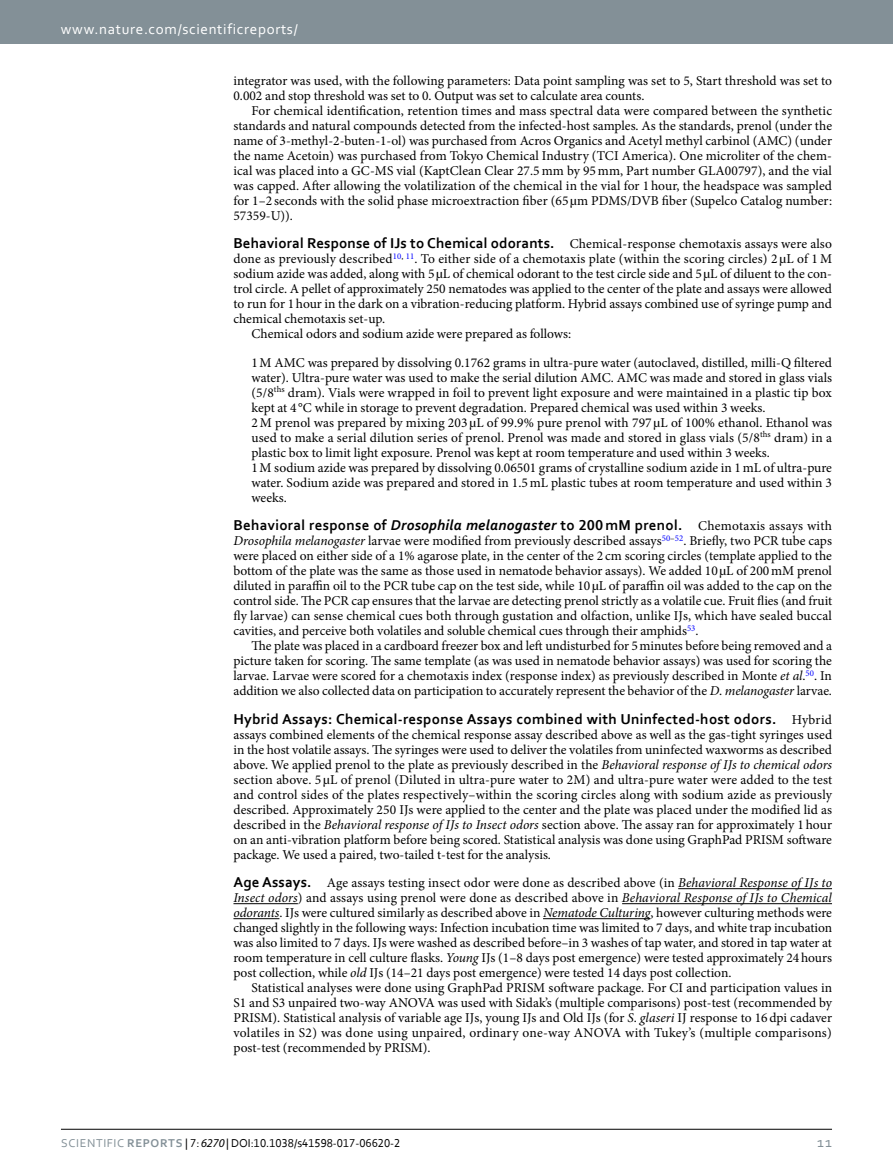
<style>
.page{position:relative;width:893px;height:1174px;background:#fff}
.page>*{position:absolute;margin:0;border:0;box-sizing:border-box;transform-origin:0 0}
.t1{font:700 15px "Corbel";letter-spacing:.02em;color:#000}
.t2{font:15px "Corbel 2";letter-spacing:.045em;color:#fff}
.t3{font:15px "Corbel 2";color:#839097}
.t4{font:13.5px/15px "Minion Pro";color:#000;text-align:justify}
.t5{font:12px "Corbel";color:#000}
.s1{font-family:"STIX General"}
.s2{font-family:"Minion Pro";font-weight:400;font-size:13.5px}
.s3{font-style:italic}
.s4{font-family:"Corbel";font-weight:700;font-size:15px}
.s5{font-family:"Corbel 2";color:#839097}
.s6{font-family:"Corbel Bold 2";color:#839097}
.s7{font-family:"Myriad Pro";font-style:italic}
</style>
<div class="page">
<div style="left:0;top:0;width:893px;height:43px;background:#839097"></div>
<hr style="left:61px;top:1129px;width:771px;height:1px;background:#000">
<hr style="left:678px;top:888px;width:154px;height:1px;background:#000">
<hr style="left:233px;top:903px;width:65px;height:1px;background:#000">
<hr style="left:622px;top:903px;width:210px;height:1px;background:#000">
<hr style="left:233px;top:918px;width:46px;height:1px;background:#000">
<hr style="left:543px;top:918px;width:107px;height:1px;background:#000">
<p class="t2" style="left:61px;top:19px;width:238px">www.nature.com/scientificreports/</p>
<p class="t4" style="left:233px;top:73px;width:600px">integrator was used, with the following parameters: Data point sampling was set to 5, Start threshold was set to<br>0.002 and stop threshold was set to 0. Output was set to calculate area counts.</p>
<p class="t4" style="left:233px;top:103px;width:600px;text-indent:18px">For chemical identification, retention times and mass spectral data were compared between the synthetic standards and natural compounds detected from the infected-host samples. As the standards, prenol (under the name of 3-methyl-2-buten-1-ol) was purchased from Acros Organics and Acetyl methyl carbinol (AMC) (under the name Acetoin) was purchased from Tokyo Chemical Industry (TCI America). One microliter of the chem&shy;ical was placed into a GC-MS vial (KaptClean Clear 27.5 mm by 95 mm, Part number GLA00797), and the vial was capped. After allowing the volatilization of the chemical in the vial for 1hour, the headspace was sampled for 1–2 seconds with the solid phase microextraction fiber (65 <span class="s1">µ</span>m PDMS/DVB fiber (Supelco Catalog number:<br>57359-U)).</p>
<p class="t1" style="left:233px;top:234px;width:600px">Behavioral Response of IJs to Chemical odorants. <span class="s2">Chemical-response chemotaxis assays were also</span></p>
<p class="t4" style="left:233px;top:251px;width:600px">done as previously described<sup>10</sup><sup>,</sup> <sup>11</sup>. To either side of a chemotaxis plate (within the scoring circles) 2 <span class="s1">µ</span>L of 1M</p>
<p class="t4" style="left:233px;top:266px;width:600px">sodium azide was added, along with 5<span class="s1">µ</span>L of chemical odorant to the test circle side and 5<span class="s1">µ</span>L of diluent to the con-</p>
<p class="t4" style="left:233px;top:281px;width:600px">trol circle. A pellet of approximately 250 nematodes was applied to the center of the plate and assays were allowed</p>
<p class="t4" style="left:233px;top:296px;width:600px">to run for 1hour in the dark on a vibration-reducing platform. Hybrid assays combined use of syringe pump and</p>
<p class="t4" style="left:233px;top:311px;width:153px">chemical chemotaxis set-up.</p>
<p class="t4" style="left:251px;top:326px;width:321px">Chemical odors and sodium azide were prepared as follows:</p>
<p class="t4" style="left:251px;top:355px;width:582px;text-align:left">1M AMC was prepared by dissolving 0.1762 grams in ultra-pure water (autoclaved, distilled, milli-Q filtered water). Ultra-pure water was used to make the serial dilution AMC. AMC was made and stored in glass vials (5/8<sup>ths</sup> dram). Vials were wrapped in foil to prevent light exposure and were maintained in a plastic tip box kept at 4 °C while in storage to prevent degradation. Prepared chemical was used within 3 weeks.<br>2M prenol was prepared by mixing 203 <span class="s1">µ</span>L of 99.9% pure prenol with 797 <span class="s1">µ</span>L of 100% ethanol. Ethanol was used to make a serial dilution series of prenol. Prenol was made and stored in glass vials (5/8<sup>ths</sup> dram) in a plastic box to limit light exposure. Prenol was kept at room temperature and used within 3 weeks.<br>1M sodium azide was prepared by dissolving 0.06501 grams of crystalline sodium azide in 1mL of ultra-pure water. Sodium azide was prepared and stored in 1.5mL plastic tubes at room temperature and used within 3 weeks.</p>
<p class="t1" style="left:233px;top:516px;width:600px">Behavioral response of <span class="s3">Drosophila melanogaster</span> to 200 mM prenol. <span class="s2">Chemotaxis assays with</span></p>
<p class="t4" style="left:233px;top:533px;width:600px"><span class="s3">Drosophila melanogaster</span> larvae were modified from previously described assays<sup>50</sup><sup>–</sup><sup>52</sup>. Briefly, two PCR tube caps were placed on either side of a 1% agarose plate, in the center of the 2 cm scoring circles (template applied to the bottom of the plate was the same as those used in nematode behavior assays). We added 10<span class="s1">µ</span>L of 200mM prenol diluted in paraffin oil to the PCR tube cap on the test side, while 10<span class="s1">µ</span>L of paraffin oil was added to the cap on the control side. The PCR cap ensures that the larvae are detecting prenol strictly as a volatile cue. Fruit flies (and fruit fly larvae) can sense chemical cues both through gustation and olfaction, unlike IJs, which have sealed buccal cavities, and perceive both volatiles and soluble chemical cues through their amphids<sup>53</sup>.</p>
<p class="t4" style="left:233px;top:638px;width:600px;text-indent:18px">The plate was placed in a cardboard freezer box and left undisturbed for 5minutes before being removed and a picture taken for scoring. The same template (as was used in nematode behavior assays) was used for scoring the larvae. Larvae were scored for a chemotaxis index (response index) as previously described in Monte <span class="s3">et al</span>.<sup>50</sup>. In addition we also collected data on participation to accurately represent the behavior of the <span class="s3">D</span>. <span class="s3">melanogaster</span> larvae.</p>
<p class="t1" style="left:233px;top:709px;width:600px">Hybrid Assays: Chemical-response Assays combined with Uninfected-host odors. <span class="s2">Hybrid</span></p>
<p class="t4" style="left:233px;top:727px;width:600px">assays combined elements of the chemical response assay described above as well as the gas-tight syringes used in the host volatile assays. The syringes were used to deliver the volatiles from uninfected waxworms as described above. We applied prenol to the plate as previously described in the <span class="s3">Behavioral response of IJs to chemical odors </span>section above. 5 <span class="s1">µ</span>L of prenol (Diluted in ultra-pure water to 2M) and ultra-pure water were added to the test and control sides of the plates respectively–within the scoring circles along with sodium azide as previously described. Approximately 250 IJs were applied to the center and the plate was placed under the modified lid as described in the <span class="s3">Behavioral response of IJs to Insect odors</span> section above. The assay ran for approximately 1hour on an anti-vibration platform before being scored. Statistical analysis was done using GraphPad PRISM software package. We used a paired, two-tailed t-test for the analysis.</p>
<p class="t4" style="left:233px;top:875px;width:600px"><span class="s4">Age Assays.</span> Age assays testing insect odor were done as described above (in <span class="s3">Behavioral Response of IJs to Insect odors</span>) and assays using prenol were done as described above in <span class="s3">Behavioral Response of IJs to Chemical odorants</span>. IJs were cultured similarly as described above in <span class="s3">Nematode Culturing</span>, however culturing methods were changed slightly in the following ways: Infection incubation time was limited to 7 days, and white trap incubation was also limited to 7 days. IJs were washed as described before–in 3 washes of tap water, and stored in tap water at room temperature in cell culture flasks. <span class="s3">Young</span> IJs (1–8 days post emergence) were tested approximately 24hours post collection, while <span class="s3">old</span> IJs (14–21 days post emergence) were tested 14 days post collection.</p>
<p class="t4" style="left:233px;top:980px;width:600px;text-indent:18px">Statistical analyses were done using GraphPad PRISM software package. For CI and participation values in S1 and S3 unpaired two-way ANOVA was used with Sidak’s (multiple comparisons) post-test (recommended by PRISM). Statistical analysis of variable age IJs, young IJs and Old IJs (for <span class="s3">S</span>. <span class="s3">glaseri</span> IJ response to 16dpi cadaver volatiles in S2) was done using unpaired, ordinary one-way ANOVA with Tukey’s (multiple comparisons) post-test (recommended by PRISM).</p>
<p class="t5" style="left:61px;top:1135px;width:341px"><span class="s5">Scientific</span> <span class="s6">REPORTS</span> | 7: <span class="s7">6270</span> | DOI:10.1038/s41598-017-06620-2</p>
<p class="t3" style="left:817px;top:1132px;width:16px">11</p>
</div>
